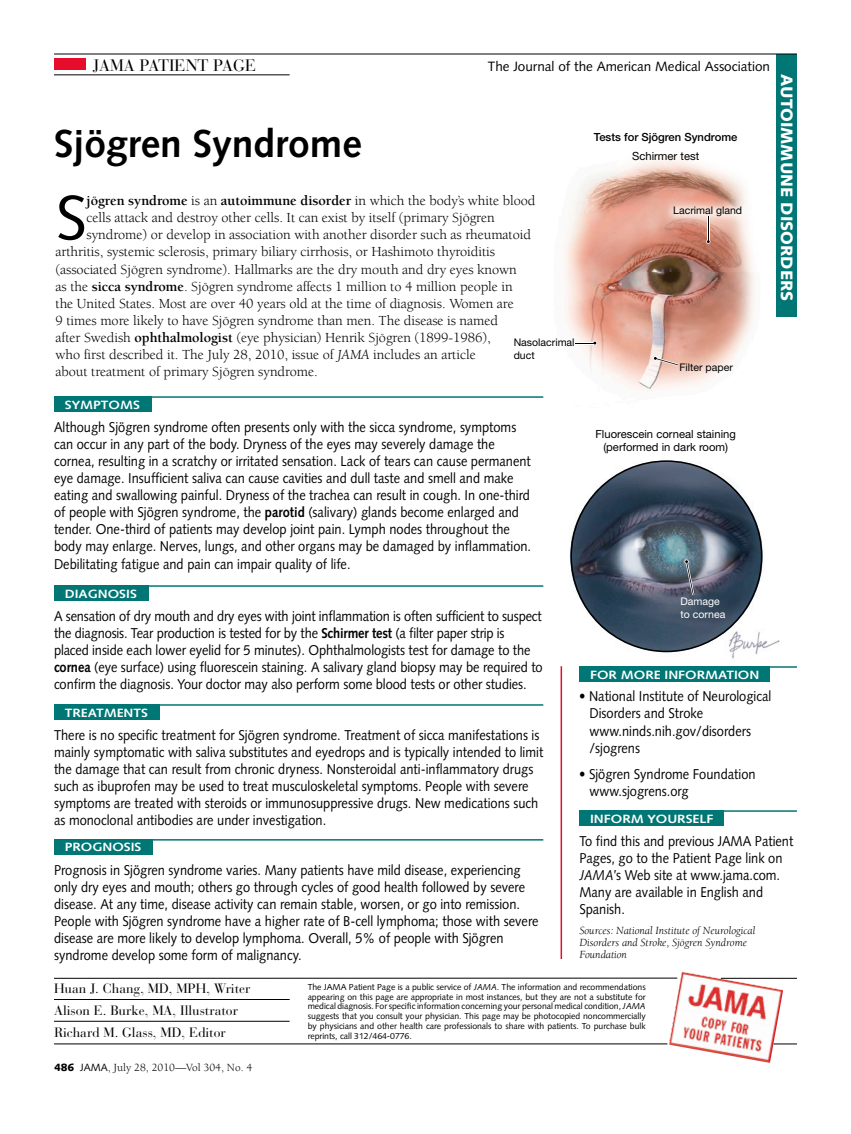
<style>
.page{position:relative;width:851px;height:1134px;background:#fff}
.page>*{position:absolute;margin:0;border:0;box-sizing:border-box;transform-origin:0 0}
.t1{font:62.7px "Syntax";color:#000}
.t2{font:700 39px "Syntax";color:#000}
.t3{font:900 16.5px "Syntax";color:#fff}
.t4{font:16.5px "Bauer Bodoni";color:#000}
.t5{font:14.25px/17.1px "Syntax";color:#000;scale:.9 1}
.t6{font:14.25px "Berkeley";letter-spacing:-.005em;color:#000}
.t7{font:700 14.25px "Berkeley";letter-spacing:-.005em;color:#000}
.t8{font:13.5px/21.8px "Bauer Bodoni";color:#000}
.t9{font:13.5px "Syntax";color:#000}
.t10{font:700 12px "Syntax";color:#fff;scale:1.15 1}
.t11{font:italic 11.25px/12px "Berkeley";color:#000}
.t12{font:11.25px/13.5px "Helvetica Neue";color:#000;text-align:center}
.t13{font:11.25px "Berkeley";color:#000}
.t14{font:500 11.25px "Helvetica Neue";color:#000}
.t15{font:10.5px/12.6px "Helvetica Neue";color:#000}
.t16{font:10.5px/12.6px "Helvetica Neue";color:#fff}
.t17{font:8.7px/9.8px "Syntax";letter-spacing:-.005em;color:#000;text-align:justify}
.s1{font-weight:400}
.s2{font-weight:700}
.s3{font-style:italic}
.s4{font-family:"Syntax";font-weight:900;font-size:10.5px}
.s5{font-family:"Syntax";font-size:10.5px}
</style>
<div class="page">
<img style="left:543px;top:171px;width:245px;height:511px">
<img style="left:617px;top:152px;width:180px;height:119px">
<svg style="left:653px;top:356px;width:25px;height:10px"></svg>
<svg style="left:706px;top:217px;width:4px;height:27px"></svg>
<svg style="left:575px;top:341px;width:22px;height:4px"></svg>
<svg style="left:570px;top:460px;width:192px;height:192px"></svg>
<div style="left:776px;top:54px;width:20px;height:262px;background:#007675"></div>
<div style="left:54px;top:59px;width:32px;height:11px;background:#e60c2e"></div>
<hr style="left:54px;top:54px;width:742px;height:1px;background:#000">
<hr style="left:54px;top:75px;width:236px;height:1px;background:#000">
<div style="left:54px;top:396px;width:97px;height:16px;background:#007675"></div>
<hr style="left:54px;top:396px;width:489px;height:2px;background:#007675">
<div style="left:579px;top:666px;width:191px;height:16px;background:#007675"></div>
<hr style="left:579px;top:666px;width:217px;height:2px;background:#007675">
<div style="left:579px;top:810px;width:145px;height:16px;background:#007675"></div>
<hr style="left:579px;top:810px;width:217px;height:2px;background:#007675">
<hr style="left:54px;top:999px;width:236px;height:1px;background:#000">
<hr style="left:54px;top:1021px;width:236px;height:1px;background:#000">
<div style="left:54px;top:585px;width:95px;height:16px;background:#007675"></div>
<hr style="left:54px;top:585px;width:489px;height:2px;background:#007675">
<div style="left:54px;top:704px;width:106px;height:16px;background:#007675"></div>
<hr style="left:54px;top:704px;width:489px;height:2px;background:#007675">
<hr style="left:560px;top:666px;width:2px;height:293px;background:#e60c2e">
<img style="left:668px;top:972px;width:115px;height:91px">
<hr style="left:54px;top:1044px;width:613px;height:1px;background:#000">
<hr style="left:54px;top:978px;width:623px;height:1px;background:#000">
<hr style="left:721px;top:978px;width:75px;height:1px;background:#000">
<svg style="left:773px;top:1044px;width:24px;height:1px"></svg>
<div style="left:54px;top:839px;width:98px;height:16px;background:#007675"></div>
<hr style="left:54px;top:839px;width:489px;height:2px;background:#007675">
<p class="t4" style="left:93px;top:55px;width:165px">JAMA PATIENT PAGE</p>
<p class="t9" style="left:488px;top:58px;width:284px">The Journal of the American Medical Association</p>
<h2 class="t2" style="left:54px;top:122px;width:309px">Sjögren Syndrome</h2>
<h1 class="t1" style="left:56px;top:181px;width:33px">S</h1>
<p class="t7" style="left:87px;top:193px;width:450px">jögren syndrome <span class="s1">is an</span> autoimmune disorder <span class="s1">in which the body’s white blood</span></p>
<p class="t6" style="left:87px;top:210px;width:409px">cells attack and destroy other cells. It can exist by itself (primary Sjögren</p>
<p class="t6" style="left:87px;top:227px;width:446px">syndrome) or develop in association with another disorder such as rheumatoid</p>
<p class="t6" style="left:55px;top:245px;width:441px">arthritis, systemic sclerosis, primary biliary cirrhosis, or Hashimoto thyroiditis</p>
<p class="t6" style="left:55px;top:262px;width:463px">(associated Sjögren syndrome). Hallmarks are the dry mouth and dry eyes known</p>
<p class="t6" style="left:55px;top:279px;width:459px">as the <span class="s2">sicca syndrome</span>. Sjögren syndrome affects 1 million to 4 million people in</p>
<p class="t6" style="left:55px;top:296px;width:460px">the United States. Most are over 40 years old at the time of diagnosis. Women are</p>
<p class="t6" style="left:55px;top:313px;width:444px">9 times more likely to have Sjögren syndrome than men. The disease is named</p>
<p class="t6" style="left:55px;top:330px;width:437px">after Swedish <span class="s2">ophthalmologist</span> (eye physician) Henrik Sjögren (1899-1986),</p>
<p class="t6" style="left:55px;top:347px;width:421px">who first described it. The July 28, 2010, issue of <span class="s3">JAMA</span> includes an article</p>
<p class="t6" style="left:56px;top:364px;width:264px">about treatment of primary Sjögren syndrome.</p>
<p class="t10" style="left:65px;top:398px;width:67px">SYMPTOMS</p>
<p class="t15" style="left:513px;top:336px;width:62px">Nasolacrimal duct</p>
<p class="t14" style="left:594px;top:130px;width:145px">Tests for Sjögren Syndrome</p>
<p class="t12" style="left:632px;top:149px;width:69px">Schirmer test</p>
<p class="t15" style="left:673px;top:204px;width:70px">Lacrimal gland</p>
<p class="t15" style="left:679px;top:361px;width:55px">Filter paper</p>
<p class="t3" style="left:796px;top:74px;width:229px;rotate:90deg">AUTOIMMUNE DISORDERS</p>
<p class="t5" style="left:54px;top:418px;width:531px">Although Sjögren syndrome often presents only with the sicca syndrome, symptoms can occur in any part of the body. Dryness of the eyes may severely damage the cornea, resulting in a scratchy or irritated sensation. Lack of tears can cause permanent eye damage. Insufficient saliva can cause cavities and dull taste and smell and make eating and swallowing painful. Dryness of the trachea can result in cough. In one-third of people with Sjögren syndrome, the <span class="s2">parotid</span> (salivary) glands become enlarged and tender. One-third of patients may develop joint pain. Lymph nodes throughout the body may enlarge. Nerves, lungs, and other organs may be damaged by inflammation.<br>Debilitating fatigue and pain can impair quality of life.</p>
<p class="t10" style="left:65px;top:587px;width:64px">DIAGNOSIS</p>
<p class="t5" style="left:54px;top:607px;width:544px">A sensation of dry mouth and dry eyes with joint inflammation is often sufficient to suspect the diagnosis. Tear production is tested for by the <span class="s2">Schirmer test</span> (a filter paper strip is placed inside each lower eyelid for 5 minutes). Ophthalmologists test for damage to the <span class="s2">cornea</span> (eye surface) using fluorescein staining. A salivary gland biopsy may be required to confirm the diagnosis. Your doctor may also perform some blood tests or other studies.</p>
<p class="t10" style="left:65px;top:706px;width:74px">TREATMENTS</p>
<p class="t5" style="left:54px;top:726px;width:545px">There is no specific treatment for Sjögren syndrome. Treatment of sicca manifestations is mainly symptomatic with saliva substitutes and eyedrops and is typically intended to limit the damage that can result from chronic dryness. Nonsteroidal anti-inflammatory drugs such as ibuprofen may be used to treat musculoskeletal symptoms. People with severe symptoms are treated with steroids or immunosuppressive drugs. New medications such as monoclonal antibodies are under investigation.</p>
<p class="t10" style="left:65px;top:840px;width:68px">PROGNOSIS</p>
<p class="t5" style="left:54px;top:861px;width:540px">Prognosis in Sjögren syndrome varies. Many patients have mild disease, experiencing only dry eyes and mouth; others go through cycles of good health followed by severe disease. At any time, disease activity can remain stable, worsen, or go into remission.<br>People with Sjögren syndrome have a higher rate of B-cell lymphoma; those with severe disease are more likely to develop lymphoma. Overall, 5% of people with Sjögren syndrome develop some form of malignancy.</p>
<p class="t12" style="left:595px;top:427px;width:142px">Fluorescein corneal staining (performed in dark room)</p>
<p class="t16" style="left:680px;top:595px;width:46px">Damage to cornea</p>
<p class="t10" style="left:590px;top:668px;width:149px">FOR MORE INFORMATION</p>
<p class="t5" style="left:589px;top:688px;width:203px;text-indent:-11px">• National Institute of Neurological<br>Disorders and Stroke www.ninds.nih.gov/disorders /sjogrens</p>
<p class="t5" style="left:589px;top:765px;width:186px;text-indent:-11px">• Sjögren Syndrome Foundation www.sjogrens.org</p>
<p class="t10" style="left:590px;top:812px;width:109px">INFORM YOURSELF</p>
<p class="t5" style="left:579px;top:832px;width:239px">To find this and previous JAMA Patient<br>Pages, go to the Patient Page link on<br><span class="s3">JAMA</span>’s Web site at www.jama.com.<br>Many are available in English and<br>Spanish.</p>
<p class="t11" style="left:579px;top:925px;width:178px">Sources: National Institute of Neurological<br>Disorders and Stroke, Sjögren Syndrome<br>Foundation</p>
<p class="t17" style="left:308px;top:982px;width:339px">The JAMA Patient Page is a public service of <span class="s3">JAMA</span>. The information and recommendations appearing on this page are appropriate in most instances, but they are not a substitute for medical diagnosis. For specific information concerning your personal medical condition, <span class="s3">JAMA </span>suggests that you consult your physician. This page may be photocopied noncommercially by physicians and other health care professionals to share with patients. To purchase bulk reprints, call 312/464-0776.</p>
<p class="t8" style="left:54px;top:978px;width:198px">Huan J. Chang, MD, MPH, Writer<br>Alison E. Burke, MA, Illustrator<br>Richard M. Glass, MD, Editor</p>
<p class="t13" style="left:54px;top:1062px;width:200px"><span class="s4">486</span> <span class="s5">JAMA</span>, July 28, 2010—Vol 304, No. 4</p>
</div>
